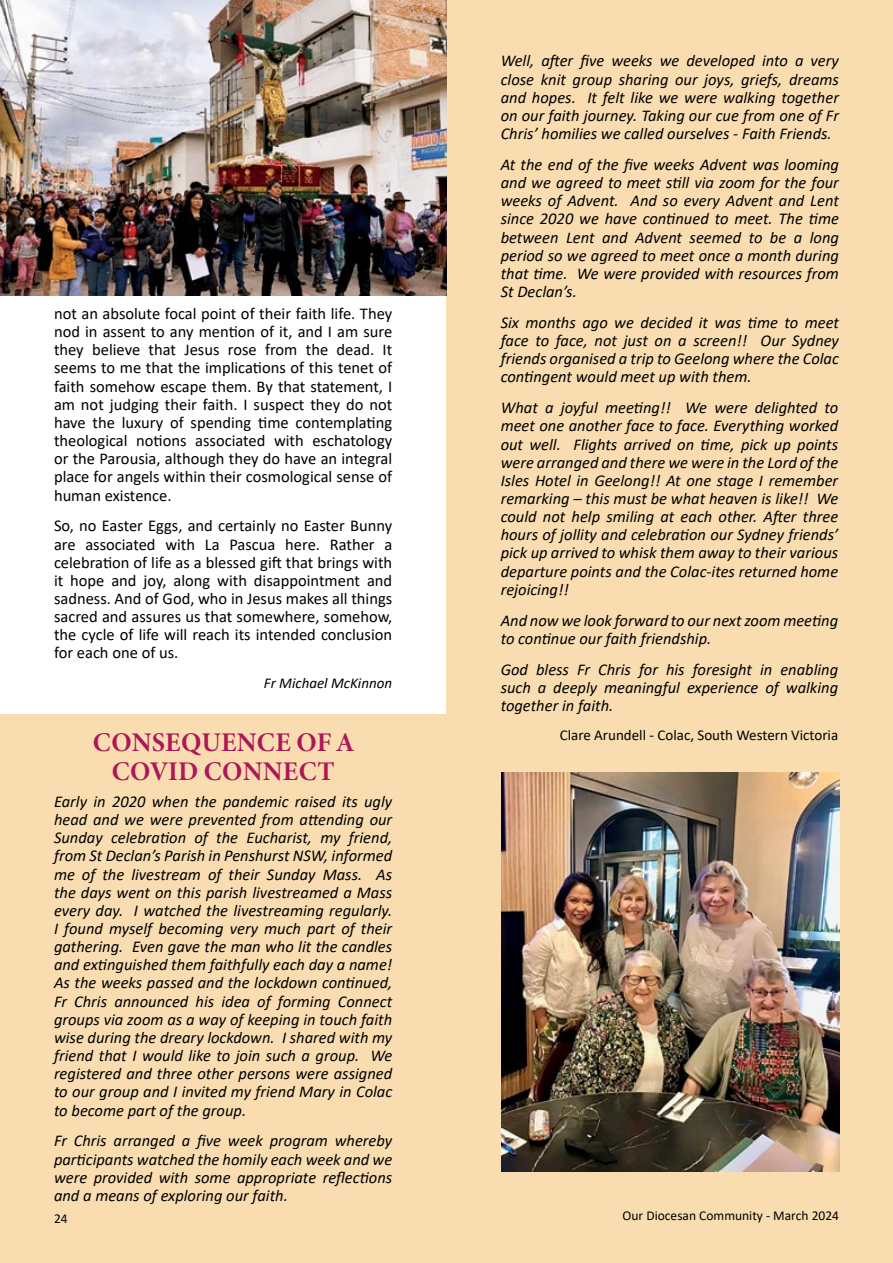
<style>
.page{position:relative;width:893px;height:1263px;background:#fff}
.page>*{position:absolute;margin:0;border:0;box-sizing:border-box;transform-origin:0 0}
.t1{font:27px/29.7px "Minion Variable Concept";letter-spacing:.005em;color:#ad1757;text-align:center}
.t2{font:italic 16.5px/18.1px "Calibri";color:#000;text-align:justify}
.t3{font:16.5px/18.1px "Calibri";color:#000;text-align:justify}
.t4{font:15px "Calibri";color:#000}
.t5{font:italic 15px "Calibri";color:#000}
.t6{font:13.5px "Calibri";color:#000}
</style>
<div class="page">
<div style="left:0;top:714px;width:446px;height:549px;background:#f9ddb1"></div>
<div style="left:446px;top:0;width:447px;height:1263px;background:#f9ddb1"></div>
<img style="left:0;top:0;width:446px;height:295px">
<img style="left:502px;top:772px;width:337px;height:400px">
<p class="t3" style="left:54px;top:304px;width:340px">not an absolute focal point of their faith life. They nod in assent to any mention of it, and I am sure they believe that Jesus rose from the dead. It seems to me that the implications of this tenet of faith somehow escape them. By that statement, I am not judging their faith. I suspect they do not have the luxury of spending time contemplating theological notions associated with eschatology or the Parousia, although they do have an integral place for angels within their cosmological sense of human existence.</p>
<p class="t3" style="left:54px;top:516px;width:340px">So, no Easter Eggs, and certainly no Easter Bunny are associated with La Pascua here. Rather a celebration of life as a blessed gift that brings with it hope and joy, along with disappointment and sadness. And of God, who in Jesus makes all things sacred and assures us that somewhere, somehow, the cycle of life will reach its intended conclusion for each one of us.</p>
<p class="t5" style="left:264px;top:672px;width:130px">Fr Michael McKinnon</p>
<h1 class="t1" style="left:93px;top:727px;width:262px">CONSEQUENCE OF A<br>COVID CONNECT</h1>
<p class="t2" style="left:54px;top:792px;width:340px">Early in 2020 when the pandemic raised its ugly head and we were prevented from attending our Sunday celebration of the Eucharist, my friend, from St Declan’s Parish in Penshurst NSW, informed me of the livestream of their Sunday Mass. As the days went on this parish livestreamed a Mass every day. I watched the livestreaming regularly.<br>I found myself becoming very much part of their gathering. Even gave the man who lit the candles and extinguished them faithfully each day a name!<br>As the weeks passed and the lockdown continued, Fr Chris announced his idea of forming Connect groups via zoom as a way of keeping in touch faith wise during the dreary lockdown. I shared with my friend that I would like to join such a group. We registered and three other persons were assigned to our group and I invited my friend Mary in Colac to become part of the group.</p>
<p class="t2" style="left:54px;top:1131px;width:340px">Fr Chris arranged a five week program whereby participants watched the homily each week and we were provided with some appropriate reflections and a means of exploring our faith.</p>
<p class="t6" style="left:54px;top:1209px;width:15px">24</p>
<p class="t2" style="left:501px;top:51px;width:340px">Well, after five weeks we developed into a very close knit group sharing our joys, griefs, dreams and hopes. It felt like we were walking together on our faith journey. Taking our cue from one of Fr Chris’ homilies we called ourselves - Faith Friends.</p>
<p class="t2" style="left:501px;top:155px;width:340px">At the end of the five weeks Advent was looming and we agreed to meet still via zoom for the four weeks of Advent. And so every Advent and Lent since 2020 we have continued to meet. The time between Lent and Advent seemed to be a long period so we agreed to meet once a month during that time. We were provided with resources from St Declan’s.</p>
<p class="t2" style="left:501px;top:313px;width:340px">Six months ago we decided it was time to meet face to face, not just on a screen!! Our Sydney friends organised a trip to Geelong where the Colac contingent would meet up with them.</p>
<p class="t2" style="left:501px;top:398px;width:339px">What a joyful meeting!! We were delighted to meet one another face to face. Everything worked out well. Flights arrived on time, pick up points were arranged and there we were in the Lord of the Isles Hotel in Geelong!! At one stage I remember remarking – this must be what heaven is like!! We could not help smiling at each other. After three hours of jollity and celebration our Sydney friends’ pick up arrived to whisk them away to their various departure points and the Colac-ites returned home rejoicing!!</p>
<p class="t2" style="left:501px;top:610px;width:339px">And now we look forward to our next zoom meeting to continue our faith friendship.</p>
<p class="t2" style="left:501px;top:659px;width:339px">God bless Fr Chris for his foresight in enabling such a deeply meaningful experience of walking together in faith.</p>
<p class="t4" style="left:560px;top:725px;width:280px">Clare Arundell - Colac, South Western Victoria</p>
<p class="t6" style="left:623px;top:1206px;width:218px">Our Diocesan Community - March 2024</p>
</div>
